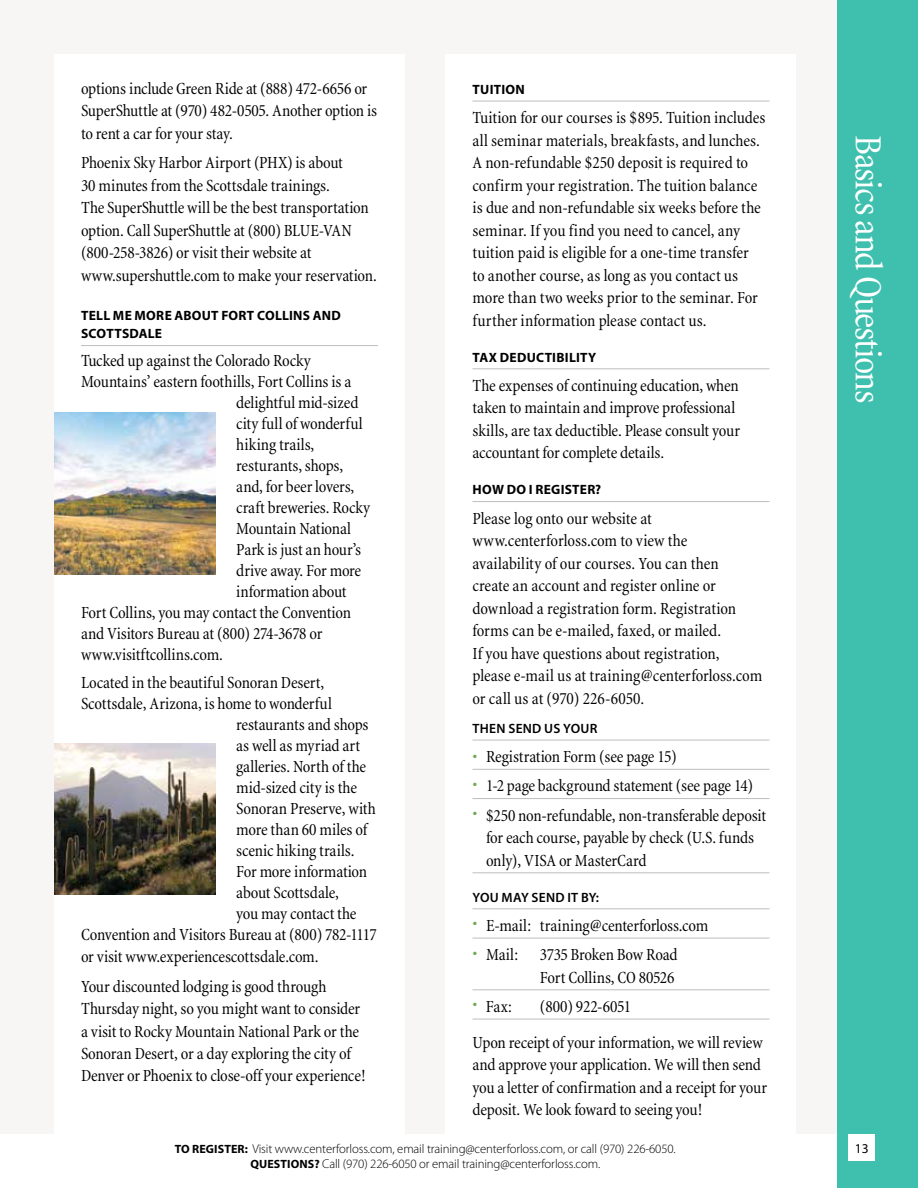
<style>
.page{position:relative;width:918px;height:1188px;background:#fff}
.page>*{position:absolute;margin:0;border:0;box-sizing:border-box;transform-origin:0 0}
.t1{font:condensed 39px "Minion";letter-spacing:-.035em;color:#fff}
.t2{font:condensed 17.25px/22.5px "Minion";letter-spacing:-.01em;color:#000}
.t3{font:700 13.5px/18px "Myriad Pro";letter-spacing:.02em;color:#000}
.t4{font:600 13.5px "Myriad Pro";letter-spacing:.02em;color:#000}
.t5{font:13.5px "Myriad Pro";color:#000}
.t6{font:300 12.75px/15px "Myriad Pro";letter-spacing:-.01em;color:#000;text-align:center}
.s1{color:#73a950}
.s2{font-weight:700;font-size:12px}
</style>
<div class="page">
<div style="left:0;top:0;width:837px;height:1134px;background:#f7f6f4"></div>
<div style="left:837px;top:0;width:81px;height:1188px;background:#3fbfad"></div>
<div style="left:848px;top:1134px;width:27px;height:27px;background:#fff"></div>
<div style="left:54px;top:54px;width:351px;height:1080px;background:#fff"></div>
<hr style="left:81px;top:345px;width:297px;height:1px;background:#bcbec0">
<div style="left:446px;top:54px;width:350px;height:1086px;background:#fff"></div>
<hr style="left:472px;top:101px;width:298px;height:1px;background:#bcbec0">
<hr style="left:472px;top:368px;width:298px;height:1px;background:#bcbec0">
<hr style="left:472px;top:501px;width:298px;height:1px;background:#bcbec0">
<hr style="left:472px;top:740px;width:298px;height:1px;background:#bcbec0">
<hr style="left:472px;top:769px;width:298px;height:1px;background:#bcbec0">
<hr style="left:472px;top:798px;width:298px;height:1px;background:#bcbec0">
<hr style="left:472px;top:872px;width:298px;height:1px;background:#bcbec0">
<hr style="left:472px;top:908px;width:298px;height:1px;background:#bcbec0">
<hr style="left:472px;top:938px;width:298px;height:1px;background:#bcbec0">
<hr style="left:472px;top:989px;width:298px;height:1px;background:#bcbec0">
<hr style="left:472px;top:1019px;width:298px;height:1px;background:#bcbec0">
<img style="left:54px;top:413px;width:162px;height:162px">
<img style="left:54px;top:743px;width:162px;height:151px">
<p class="t2" style="left:81px;top:78px;width:298px">options include Green Ride at (888) 472-6656 or<br>SuperShuttle at (970) 482-0505. Another option is to rent a car for your stay.</p>
<p class="t2" style="left:81px;top:152px;width:297px">Phoenix Sky Harbor Airport (PHX) is about<br>30 minutes from the Scottsdale trainings.<br>The SuperShuttle will be the best transportation option. Call SuperShuttle at (800) BLUE-VAN (800-258-3826) or visit their website at www.supershuttle.com to make your reservation.</p>
<p class="t3" style="left:81px;top:307px;width:261px">TELL ME MORE ABOUT FORT COLLINS AND<br>SCOTTSDALE</p>
<p class="t2" style="left:81px;top:350px;width:232px">Tucked up against the Colorado Rocky</p>
<p class="t2" style="left:81px;top:371px;width:272px">Mountains’ eastern foothills, Fort Collins is a</p>
<p class="t2" style="left:236px;top:392px;width:124px">delightful mid-sized</p>
<p class="t2" style="left:236px;top:413px;width:128px">city full of wonderful</p>
<p class="t2" style="left:236px;top:434px;width:80px">hiking trails,</p>
<p class="t2" style="left:236px;top:455px;width:109px">resturants, shops,</p>
<p class="t2" style="left:236px;top:476px;width:120px">and, for beer lovers,</p>
<p class="t2" style="left:236px;top:497px;width:136px">craft breweries. Rocky</p>
<p class="t2" style="left:236px;top:518px;width:116px">Mountain National</p>
<p class="t2" style="left:236px;top:539px;width:126px">Park is just an hour’s</p>
<p class="t2" style="left:236px;top:560px;width:127px">drive away. For more</p>
<p class="t2" style="left:236px;top:581px;width:112px">information about</p>
<p class="t2" style="left:81px;top:602px;width:271px">Fort Collins, you may contact the Convention</p>
<p class="t2" style="left:81px;top:623px;width:243px">and Visitors Bureau at (800) 274-3678 or</p>
<p class="t2" style="left:81px;top:644px;width:144px">www.visitftcollins.com.</p>
<p class="t2" style="left:81px;top:672px;width:245px">Located in the beautiful Sonoran Desert,</p>
<p class="t2" style="left:81px;top:693px;width:252px">Scottsdale, Arizona, is home to wonderful</p>
<p class="t2" style="left:236px;top:714px;width:134px">restaurants and shops</p>
<p class="t2" style="left:236px;top:735px;width:125px">as well as myriad art</p>
<p class="t2" style="left:236px;top:756px;width:131px">galleries. North of the</p>
<p class="t2" style="left:236px;top:777px;width:122px">mid-sized city is the</p>
<p class="t2" style="left:236px;top:798px;width:141px">Sonoran Preserve, with</p>
<p class="t2" style="left:236px;top:819px;width:133px">more than 60 miles of</p>
<p class="t2" style="left:236px;top:840px;width:120px">scenic hiking trails.</p>
<p class="t2" style="left:236px;top:861px;width:132px">For more information</p>
<p class="t2" style="left:236px;top:881px;width:104px">about Scottsdale,</p>
<p class="t2" style="left:236px;top:902px;width:122px">you may contact the</p>
<p class="t2" style="left:81px;top:923px;width:297px">Convention and Visitors Bureau at (800) 782-1117</p>
<p class="t2" style="left:81px;top:946px;width:239px">or visit www.experiencescottsdale.com.</p>
<p class="t2" style="left:81px;top:975px;width:286px">Your discounted lodging is good through Thursday night, so you might want to consider a visit to Rocky Mountain National Park or the Sonoran Desert, or a day exploring the city of Denver or Phoenix to close-off your experience!</p>
<p class="t3" style="left:473px;top:81px;width:54px">TUITION</p>
<p class="t2" style="left:472px;top:107px;width:295px">Tuition for our courses is $895. Tuition includes all seminar materials, breakfasts, and lunches.<br>A non-refundable $250 deposit is required to confirm your registration. The tuition balance is due and non-refundable six weeks before the seminar. If you find you need to cancel, any tuition paid is eligible for a one-time transfer<br>to another course, as long as you contact us more than two weeks prior to the seminar. For further information please contact us.</p>
<p class="t3" style="left:473px;top:348px;width:125px">TAX DEDUCTIBILITY</p>
<p class="t2" style="left:472px;top:375px;width:269px">The expenses of continuing education, when taken to maintain and improve professional skills, are tax deductible. Please consult your accountant for complete details.</p>
<p class="t3" style="left:473px;top:481px;width:130px">HOW DO I REGISTER?</p>
<p class="t2" style="left:472px;top:507px;width:291px">Please log onto our website at www.centerforloss.com to view the<br>availability of our courses. You can then<br>create an account and register online or download a registration form. Registration forms can be e-mailed, faxed, or mailed.<br>If you have questions about registration,<br>please e-mail us at training@centerforloss.com or call us at (970) 226-6050.</p>
<p class="t4" style="left:473px;top:721px;width:126px">THEN SEND US YOUR</p>
<p class="t2" style="left:472px;top:746px;width:206px"><span class="s1">•</span> Registration Form (see page 15)</p>
<p class="t2" style="left:472px;top:775px;width:282px"><span class="s1">•</span> 1-2 page background statement (see page 14)</p>
<p class="t2" style="left:486px;top:804px;width:282px;text-indent:-14px"><span class="s1">•</span> $250 non-refundable, non-transferable deposit for each course, payable by check (U.S. funds only), VISA or MasterCard</p>
<p class="t4" style="left:473px;top:890px;width:128px">YOU MAY SEND IT BY:</p>
<p class="t2" style="left:472px;top:915px;width:238px"><span class="s1">•</span> E-mail: training@centerforloss.com</p>
<p class="t2" style="left:472px;top:944px;width:47px"><span class="s1">•</span> Mail:</p>
<p class="t2" style="left:540px;top:944px;width:139px">3735 Broken Bow Road<br>Fort Collins, CO 80526</p>
<p class="t2" style="left:472px;top:996px;width:41px"><span class="s1">•</span> Fax:</p>
<p class="t2" style="left:472px;top:989px;width:292px;line-height:36px;text-indent:67px">(800) 922-6051<br>Upon receipt of your information, we will review</p>
<p class="t2" style="left:472px;top:1054px;width:296px">and approve your application. We will then send you a letter of confirmation and a receipt for your deposit. We look foward to seeing you!</p>
<h1 class="t1" style="left:888px;top:135px;width:270px;rotate:90deg">Basics and Questions</h1>
<p class="t6" style="left:175px;top:1142px;width:502px"><span class="s2">TO REGISTER:</span> Visit www.centerforloss.com, email training@centerforloss.com, or call (970) 226-6050.<br><span class="s2">QUESTIONS?</span> Call (970) 226-6050 or email training@centerforloss.com.</p>
<p class="t5" style="left:855px;top:1141px;width:15px">13</p>
</div>
